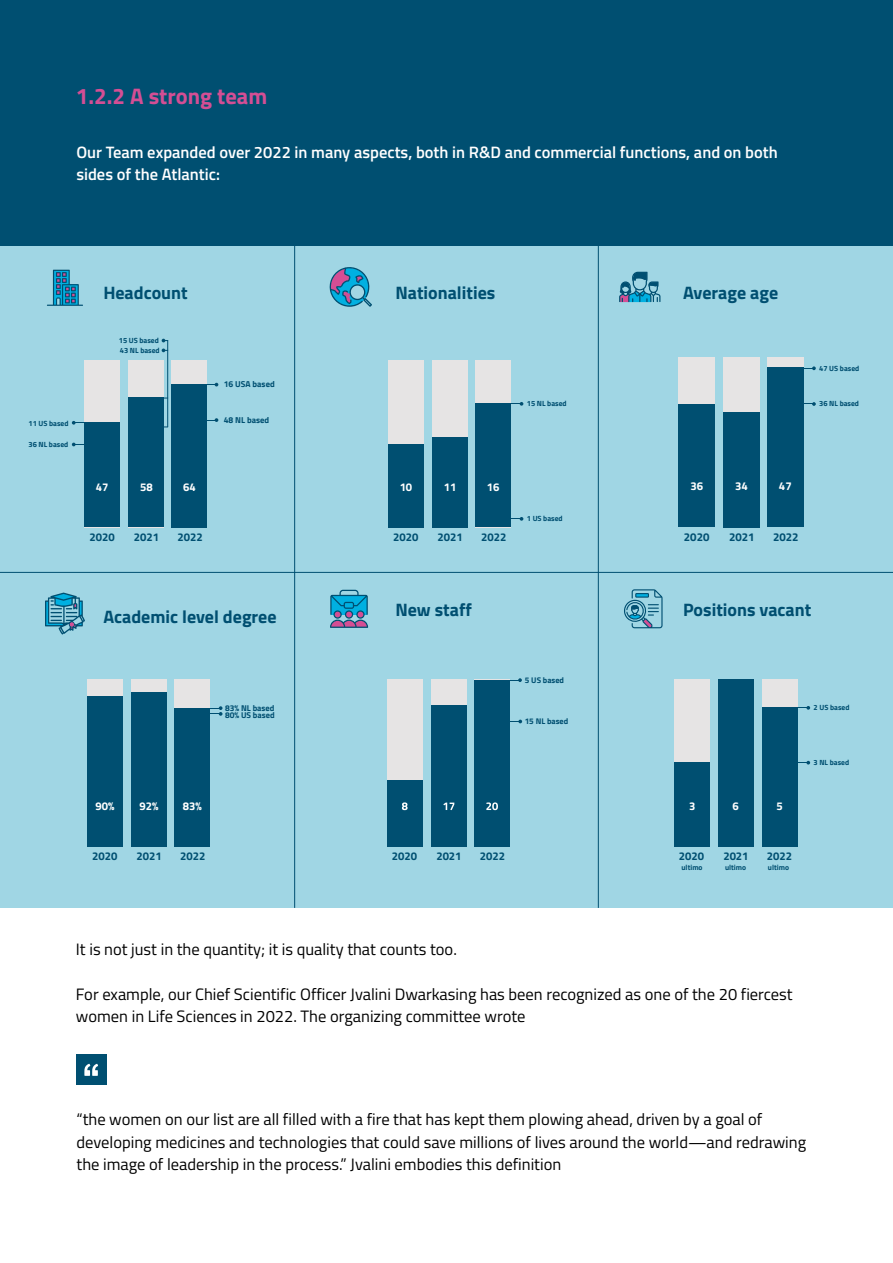
<style>
.page{position:relative;width:893px;height:1263px;background:#fff}
.page>*{position:absolute;margin:0;border:0;box-sizing:border-box;transform-origin:0 0}
.t1{font:700 22.5px "Titillium Web";color:#d44e94}
.t2{font:700 18px "Titillium Web";color:#004f71}
.t3{font:16.5px/22.5px "Titillium Web";color:#000}
.t4{font:600 16.5px/22.5px "Titillium Web";color:#fff}
.t5{font:700 11.4px "Titillium Web";color:#004f71}
.t6{font:700 11.4px "Titillium Web";color:#fff}
.t7{font:700 11.25px "Titillium Web";color:#004f71}
.t8{font:700 11.25px "Titillium Web";color:#fff}
.t9{font:700 8.55px "Titillium Web";color:#004f71}
.t10{font:700 8.4px/7.4px "Titillium Web";color:#004f71}
.t11{font:700 8.25px "Titillium Web";color:#004f71}
.t12{font:700 7.5px "Titillium Web";color:#004f71}
</style>
<div class="page">
<div style="left:0;top:243px;width:893px;height:665px;background:#a0d6e4"></div>
<div style="left:0;top:0;width:893px;height:245px;background:#004f71"></div>
<div style="left:76px;top:1054px;width:31px;height:31px;background:#004f71"></div>
<svg style="left:84px;top:1064px;width:14px;height:12px"></svg>
<hr style="left:0;top:572px;width:893px;height:1px;background:#004f71">
<hr style="left:294px;top:245px;width:1px;height:663px;background:#004f71">
<hr style="left:598px;top:245px;width:1px;height:663px;background:#004f71">
<svg style="left:624px;top:589px;width:39px;height:39px"></svg>
<svg style="left:330px;top:590px;width:38px;height:38px"></svg>
<svg style="left:47px;top:270px;width:36px;height:36px"></svg>
<svg style="left:330px;top:267px;width:42px;height:40px"></svg>
<svg style="left:45px;top:593px;width:40px;height:41px"></svg>
<div style="left:388px;top:360px;width:36px;height:167px;background:#e6e4e4"></div>
<div style="left:388px;top:444px;width:36px;height:83px;background:#004f71"></div>
<div style="left:432px;top:360px;width:36px;height:167px;background:#e6e4e4"></div>
<div style="left:432px;top:437px;width:36px;height:90px;background:#004f71"></div>
<div style="left:475px;top:360px;width:36px;height:167px;background:#e6e4e4"></div>
<div style="left:475px;top:403px;width:36px;height:124px;background:#004f71"></div>
<div style="left:87px;top:679px;width:36px;height:167px;background:#e6e4e4"></div>
<div style="left:87px;top:696px;width:36px;height:150px;background:#004f71"></div>
<div style="left:131px;top:679px;width:36px;height:167px;background:#e6e4e4"></div>
<div style="left:131px;top:692px;width:36px;height:154px;background:#004f71"></div>
<div style="left:174px;top:679px;width:36px;height:167px;background:#e6e4e4"></div>
<div style="left:174px;top:708px;width:36px;height:138px;background:#004f71"></div>
<svg style="left:210px;top:706px;width:12px;height:10px"></svg>
<div style="left:387px;top:679px;width:36px;height:167px;background:#e6e4e4"></div>
<div style="left:387px;top:780px;width:36px;height:66px;background:#004f71"></div>
<div style="left:431px;top:679px;width:35px;height:167px;background:#e6e4e4"></div>
<div style="left:431px;top:705px;width:35px;height:141px;background:#004f71"></div>
<div style="left:474px;top:680px;width:36px;height:166px;background:#004f71"></div>
<svg style="left:402px;top:802px;width:6px;height:8px"></svg>
<svg style="left:443px;top:802px;width:11px;height:8px"></svg>
<svg style="left:486px;top:802px;width:12px;height:8px"></svg>
<svg style="left:510px;top:720px;width:12px;height:3px"></svg>
<svg style="left:509px;top:678px;width:13px;height:4px"></svg>
<div style="left:679px;top:358px;width:36px;height:169px;background:#e6e4e4"></div>
<div style="left:679px;top:405px;width:36px;height:122px;background:#004f71"></div>
<div style="left:723px;top:358px;width:36px;height:169px;background:#e6e4e4"></div>
<div style="left:723px;top:412px;width:36px;height:115px;background:#004f71"></div>
<div style="left:767px;top:358px;width:36px;height:169px;background:#e6e4e4"></div>
<div style="left:767px;top:368px;width:36px;height:159px;background:#004f71"></div>
<svg style="left:619px;top:272px;width:41px;height:30px"></svg>
<div style="left:84px;top:360px;width:36px;height:167px;background:#e6e4e4"></div>
<div style="left:84px;top:422px;width:36px;height:105px;background:#004f71"></div>
<div style="left:128px;top:360px;width:36px;height:167px;background:#e6e4e4"></div>
<div style="left:128px;top:398px;width:36px;height:129px;background:#004f71"></div>
<div style="left:171px;top:360px;width:36px;height:167px;background:#e6e4e4"></div>
<div style="left:171px;top:384px;width:36px;height:143px;background:#004f71"></div>
<svg style="left:207px;top:418px;width:11px;height:4px"></svg>
<svg style="left:207px;top:383px;width:11px;height:3px"></svg>
<div style="left:674px;top:679px;width:36px;height:167px;background:#e6e4e4"></div>
<div style="left:674px;top:762px;width:36px;height:84px;background:#004f71"></div>
<div style="left:762px;top:679px;width:36px;height:167px;background:#e6e4e4"></div>
<div style="left:762px;top:707px;width:36px;height:139px;background:#004f71"></div>
<div style="left:718px;top:679px;width:35px;height:167px;background:#004f71"></div>
<svg style="left:798px;top:761px;width:12px;height:3px"></svg>
<svg style="left:798px;top:706px;width:12px;height:4px"></svg>
<svg style="left:72px;top:421px;width:12px;height:4px"></svg>
<svg style="left:72px;top:443px;width:12px;height:3px"></svg>
<svg style="left:162px;top:339px;width:5px;height:3px"></svg>
<svg style="left:162px;top:348px;width:5px;height:4px"></svg>
<hr style="left:167px;top:340px;width:1px;height:87px;background:#004f71">
<svg style="left:511px;top:517px;width:12px;height:4px"></svg>
<svg style="left:803px;top:402px;width:13px;height:4px"></svg>
<svg style="left:511px;top:402px;width:12px;height:4px"></svg>
<svg style="left:803px;top:366px;width:13px;height:4px"></svg>
<h1 class="t1" style="left:76px;top:79px;width:193px">1.2.2 A strong team</h1>
<p class="t4" style="left:76px;top:140px;width:703px">Our Team expanded over 2022 in many aspects, both in R&amp;D and commercial functions, and on both sides of the Atlantic:</p>
<p class="t2" style="left:103px;top:279px;width:86px">Headcount</p>
<p class="t12" style="left:119px;top:335px;width:42px">15 US based</p>
<p class="t12" style="left:120px;top:345px;width:41px">43 NL based</p>
<p class="t12" style="left:28px;top:417px;width:42px">11 US based</p>
<p class="t12" style="left:28px;top:439px;width:41px">36 NL based</p>
<p class="t8" style="left:96px;top:478px;width:14px">47</p>
<p class="t8" style="left:140px;top:478px;width:14px">58</p>
<p class="t8" style="left:183px;top:478px;width:14px">64</p>
<p class="t7" style="left:89px;top:529px;width:27px">2020</p>
<p class="t7" style="left:134px;top:529px;width:27px">2021</p>
<p class="t7" style="left:177px;top:529px;width:27px">2022</p>
<p class="t9" style="left:224px;top:377px;width:52px">16 USA based</p>
<p class="t9" style="left:224px;top:413px;width:47px">48 NL based</p>
<p class="t2" style="left:103px;top:603px;width:175px">Academic level degree</p>
<p class="t10" style="left:225px;top:704px;width:51px">83% NL based<br>80% US based</p>
<p class="t8" style="left:95px;top:797px;width:20px">90%</p>
<p class="t8" style="left:140px;top:797px;width:20px">92%</p>
<p class="t8" style="left:183px;top:797px;width:20px">83%</p>
<p class="t7" style="left:92px;top:848px;width:27px">2020</p>
<p class="t7" style="left:137px;top:848px;width:27px">2021</p>
<p class="t7" style="left:180px;top:848px;width:27px">2022</p>
<p class="t2" style="left:395px;top:279px;width:101px">Nationalities</p>
<p class="t2" style="left:683px;top:279px;width:97px">Average age</p>
<p class="t12" style="left:819px;top:362px;width:42px">47 US based</p>
<p class="t12" style="left:527px;top:398px;width:41px">15 NL based</p>
<p class="t12" style="left:819px;top:398px;width:41px">36 NL based</p>
<p class="t8" style="left:400px;top:478px;width:14px">10</p>
<p class="t8" style="left:444px;top:478px;width:14px">11</p>
<p class="t8" style="left:487px;top:478px;width:14px">16</p>
<p class="t6" style="left:690px;top:477px;width:14px">36</p>
<p class="t6" style="left:735px;top:477px;width:14px">34</p>
<p class="t6" style="left:779px;top:477px;width:14px">47</p>
<p class="t12" style="left:527px;top:513px;width:37px">1 US based</p>
<p class="t7" style="left:393px;top:529px;width:27px">2020</p>
<p class="t7" style="left:438px;top:529px;width:27px">2021</p>
<p class="t7" style="left:481px;top:529px;width:27px">2022</p>
<p class="t5" style="left:684px;top:528px;width:27px">2020</p>
<p class="t5" style="left:729px;top:528px;width:27px">2021</p>
<p class="t5" style="left:773px;top:528px;width:27px">2022</p>
<p class="t2" style="left:395px;top:596px;width:78px">New staff</p>
<p class="t2" style="left:683px;top:596px;width:130px">Positions vacant</p>
<p class="t11" style="left:525px;top:674px;width:41px">5 US based</p>
<p class="t12" style="left:814px;top:702px;width:37px">2 US based</p>
<p class="t11" style="left:525px;top:715px;width:45px">15 NL based</p>
<p class="t12" style="left:814px;top:757px;width:37px">3 NL based</p>
<p class="t8" style="left:689px;top:797px;width:8px">3</p>
<p class="t8" style="left:732px;top:797px;width:8px">6</p>
<p class="t8" style="left:776px;top:797px;width:8px">5</p>
<p class="t7" style="left:392px;top:848px;width:27px">2020</p>
<p class="t7" style="left:436px;top:848px;width:27px">2021</p>
<p class="t7" style="left:480px;top:848px;width:27px">2022</p>
<p class="t7" style="left:679px;top:848px;width:27px">2020</p>
<p class="t7" style="left:723px;top:848px;width:27px">2021</p>
<p class="t7" style="left:767px;top:848px;width:27px">2022</p>
<p class="t12" style="left:681px;top:862px;width:23px">ultimo</p>
<p class="t12" style="left:725px;top:862px;width:23px">ultimo</p>
<p class="t12" style="left:768px;top:862px;width:23px">ultimo</p>
<p class="t3" style="left:76px;top:937px;width:382px">It is not just in the quantity; it is quality that counts too.</p>
<p class="t3" style="left:76px;top:982px;width:718px">For example, our Chief Scientific Officer Jvalini Dwarkasing has been recognized as one of the 20 fiercest women in Life Sciences in 2022. The organizing committee wrote</p>
<p class="t3" style="left:77px;top:1107px;width:731px">“the women on our list are all filled with a fire that has kept them plowing ahead, driven by a goal of developing medicines and technologies that could save millions of lives around the world—and redrawing the image of leadership in the process.” Jvalini embodies this definition</p>
</div>
